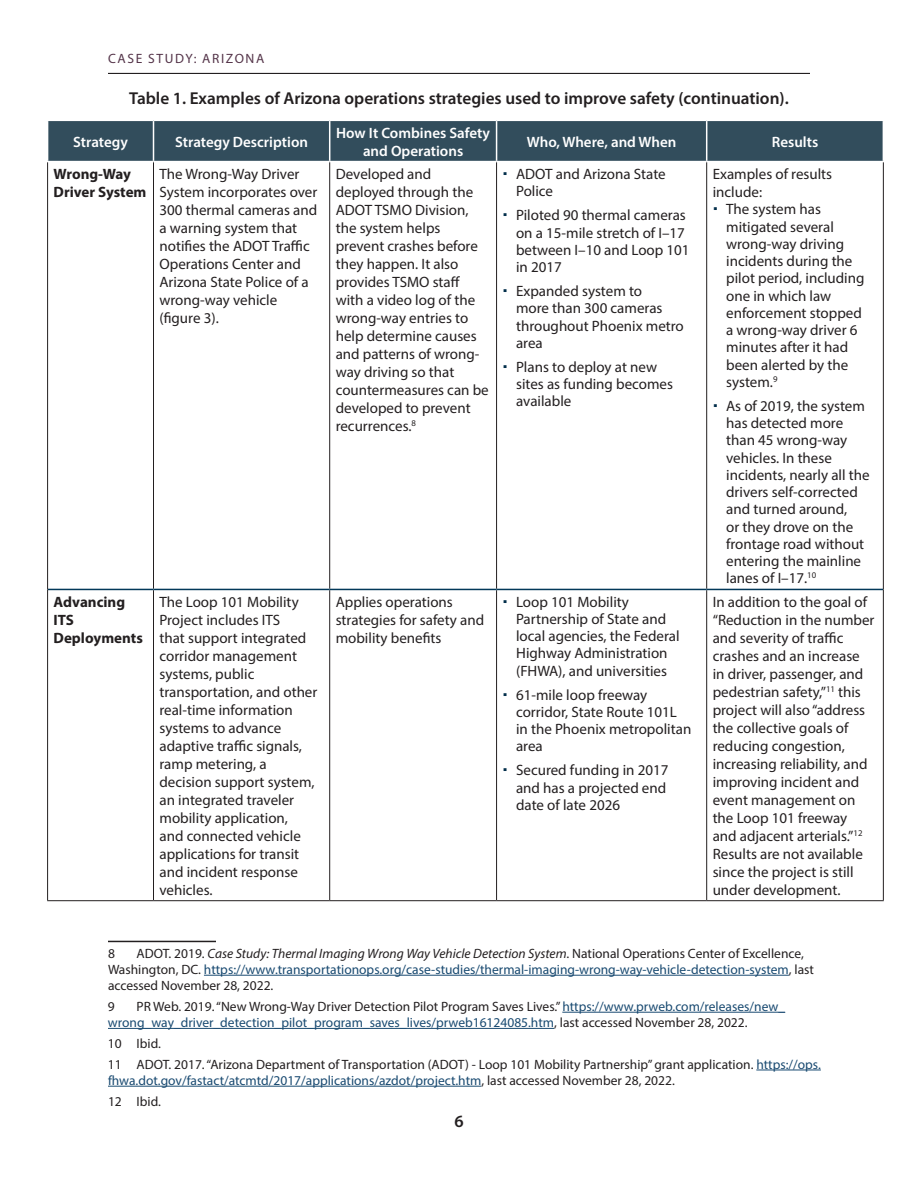
<style>
.page{position:relative;width:918px;height:1188px;background:#fff}
.page>*{position:absolute;margin:0;border:0;box-sizing:border-box;transform-origin:0 0}
.t1{font:600 17.25px "Myriad Pro";color:#231f20}
.t2{font:15px/18px "Myriad Pro";color:#231f20}
.t3{font:600 15px/18px "Myriad Pro";color:#fff;text-align:center}
.t4{font:700 15px/18px "Myriad Pro";color:#231f20}
.t5{font:13.5px/16.2px "Myriad Pro";color:#194a71}
.t6{font:13.5px/16.2px "Myriad Pro";color:#231f20}
.t7{font:13.5px "Myriad Pro";letter-spacing:.12em;color:#543449}
.s1{color:#231f20}
.s2{font-style:italic;color:#231f20}
.s3{color:#194a71}
</style>
<div class="page">
<hr style="left:108px;top:73px;width:702px;height:1px;background:#231f20">
<div style="left:48px;top:121px;width:835px;height:40px;background:#324d5c"></div>
<hr style="left:153px;top:121px;width:1px;height:40px;background:#fff">
<hr style="left:329px;top:121px;width:1px;height:40px;background:#fff">
<hr style="left:496px;top:121px;width:1px;height:40px;background:#fff">
<hr style="left:706px;top:121px;width:1px;height:40px;background:#fff">
<hr style="left:47px;top:162px;width:1px;height:427px;background:#231f20">
<hr style="left:153px;top:162px;width:1px;height:427px;background:#231f20">
<hr style="left:329px;top:162px;width:1px;height:427px;background:#231f20">
<hr style="left:496px;top:162px;width:1px;height:427px;background:#231f20">
<hr style="left:706px;top:162px;width:1px;height:427px;background:#231f20">
<hr style="left:883px;top:162px;width:1px;height:427px;background:#231f20">
<hr style="left:47px;top:589px;width:1px;height:311px;background:#231f20">
<hr style="left:153px;top:590px;width:1px;height:310px;background:#231f20">
<hr style="left:329px;top:590px;width:1px;height:310px;background:#231f20">
<hr style="left:496px;top:590px;width:1px;height:310px;background:#231f20">
<hr style="left:706px;top:590px;width:1px;height:310px;background:#231f20">
<hr style="left:883px;top:589px;width:1px;height:311px;background:#231f20">
<hr style="left:47px;top:900px;width:107px;height:1px;background:#231f20">
<hr style="left:154px;top:900px;width:176px;height:1px;background:#231f20">
<hr style="left:330px;top:900px;width:167px;height:1px;background:#231f20">
<hr style="left:497px;top:900px;width:210px;height:1px;background:#231f20">
<hr style="left:707px;top:900px;width:177px;height:1px;background:#231f20">
<hr style="left:48px;top:589px;width:106px;height:1px;background:#023859">
<hr style="left:154px;top:589px;width:176px;height:1px;background:#023859">
<hr style="left:330px;top:589px;width:167px;height:1px;background:#023859">
<hr style="left:497px;top:589px;width:210px;height:1px;background:#023859">
<hr style="left:707px;top:589px;width:176px;height:1px;background:#023859">
<hr style="left:108px;top:941px;width:108px;height:1px;background:#231f20">
<hr style="left:204px;top:975px;width:585px;height:1px;background:#194a71">
<hr style="left:562px;top:1012px;width:223px;height:1px;background:#194a71">
<hr style="left:108px;top:1028px;width:446px;height:1px;background:#194a71">
<hr style="left:756px;top:1070px;width:65px;height:1px;background:#194a71">
<hr style="left:108px;top:1086px;width:373px;height:1px;background:#194a71">
<p class="t7" style="left:108px;top:50px;width:158px">CASE STUDY: ARIZONA</p>
<p class="t1" style="left:129px;top:88px;width:661px">Table 1. Examples of Arizona operations strategies used to improve safety (continuation).</p>
<p class="t3" style="left:73px;top:132px;width:56px">Strategy</p>
<p class="t3" style="left:175px;top:132px;width:134px">Strategy Description</p>
<p class="t3" style="left:336px;top:123px;width:156px">How It Combines Safety and Operations</p>
<p class="t3" style="left:527px;top:132px;width:151px">Who, Where, and When</p>
<p class="t3" style="left:772px;top:132px;width:48px">Results</p>
<p class="t4" style="left:54px;top:165px;width:94px">Wrong-Way<br>Driver System</p>
<p class="t2" style="left:160px;top:165px;width:159px">The Wrong-Way Driver<br>System incorporates over<br>300 thermal cameras and a warning system that notifies the ADOT Traffic<br>Operations Center and<br>Arizona State Police of a wrong-way vehicle (figure 3).</p>
<p class="t2" style="left:336px;top:165px;width:155px">Developed and deployed through the<br>ADOT TSMO Division, the system helps prevent crashes before they happen. It also provides TSMO staff with a video log of the wrong-way entries to help determine causes and patterns of wrong&shy;way driving so that countermeasures can be developed to prevent recurrences.<sup>8</sup></p>
<p class="t2" style="left:516px;top:165px;width:151px;line-height:17.2px">ADOT and Arizona State<br>Police</p>
<p class="t2" style="left:713px;top:165px;width:121px">Examples of results include:</p>
<p class="t2" style="left:726px;top:201px;width:140px;line-height:17.2px">The system has mitigated several wrong-way driving incidents during the pilot period, including one in which law enforcement stopped a wrong-way driver 6 minutes after it had been alerted by the system.<sup>9</sup></p>
<p class="t2" style="left:726px;top:397px;width:145px;line-height:17.2px">As of 2019, the system has detected more than 45 wrong-way vehicles. In these incidents, nearly all the drivers self-corrected and turned around,<br>or they drove on the frontage road without entering the mainline lanes of I–17.<sup>10</sup></p>
<p class="t2" style="left:516px;top:207px;width:175px;line-height:17.2px">Piloted 90 thermal cameras on a 15-mile stretch of I–17 between I–10 and Loop 101 in 2017</p>
<p class="t2" style="left:516px;top:282px;width:169px;line-height:17.2px">Expanded system to<br>more than 300 cameras throughout Phoenix metro area</p>
<p class="t2" style="left:516px;top:358px;width:159px;line-height:17.2px">Plans to deploy at new sites as funding becomes available</p>
<p class="t4" style="left:54px;top:592px;width:91px">Advancing<br>ITS<br>Deployments</p>
<p class="t2" style="left:159px;top:592px;width:159px">The Loop 101 Mobility<br>Project includes ITS<br>that support integrated corridor management systems, public transportation, and other real-time information systems to advance adaptive traffic signals, ramp metering, a decision support system, an integrated traveler mobility application,<br>and connected vehicle applications for transit and incident response vehicles.</p>
<p class="t2" style="left:336px;top:592px;width:150px">Applies operations strategies for safety and mobility benefits</p>
<p class="t2" style="left:516px;top:593px;width:165px;line-height:17.2px">Loop 101 Mobility<br>Partnership of State and local agencies, the Federal<br>Highway Administration (FHWA), and universities</p>
<p class="t2" style="left:516px;top:686px;width:177px;line-height:17.2px">61-mile loop freeway corridor, State Route 101L in the Phoenix metropolitan area</p>
<p class="t2" style="left:516px;top:762px;width:154px;line-height:17.2px">Secured funding in 2017 and has a projected end date of late 2026</p>
<p class="t2" style="left:713px;top:592px;width:163px">In addition to the goal of “Reduction in the number and severity of traffic crashes and an increase in driver, passenger, and pedestrian safety,”<sup>11</sup> this project will also “address the collective goals of reducing congestion, increasing reliability, and improving incident and event management on the Loop 101 freeway and adjacent arterials.”<sup>12<br></sup>Results are not available since the project is still under development.</p>
<p class="t5" style="left:108px;top:945px;width:708px;text-indent:28px"><span class="s1">ADOT. 2019.</span> <span class="s2">Case Study: Thermal Imaging Wrong Way Vehicle Detection System</span><span class="s1">. National Operations Center of Excellence,<br>Washington, DC.</span> https://www.transportationops.org/case-studies/thermal-imaging-wrong-way-vehicle-detection-system<span class="s1">, last accessed November 28, 2022.</span></p>
<p class="t6" style="left:108px;top:998px;width:8px">9</p>
<p class="t6" style="left:108px;top:945px;width:8px">8</p>
<p class="t5" style="left:108px;top:998px;width:679px;text-indent:28px"><span class="s1">PR Web. 2019. “New Wrong-Way Driver Detection Pilot Program Saves Lives.”</span> https://www.prweb.com/releases/new_ wrong_way_driver_detection_pilot_program_saves_lives/prweb16124085.htm<span class="s1">, last accessed November 28, 2022.</span></p>
<p class="t6" style="left:108px;top:1035px;width:54px">10 Ibid.</p>
<p class="t6" style="left:108px;top:1056px;width:714px">11 ADOT. 2017. “Arizona Department of Transportation (ADOT) - Loop 101 Mobility Partnership” grant application. <span class="s3">https://ops. fhwa.dot.gov/fastact/atcmtd/2017/applications/azdot/project.htm</span>, last accessed November 28, 2022.</p>
<p class="t6" style="left:108px;top:1093px;width:54px">12 Ibid.</p>
<p class="t1" style="left:454px;top:1111px;width:11px">6</p>
</div>
